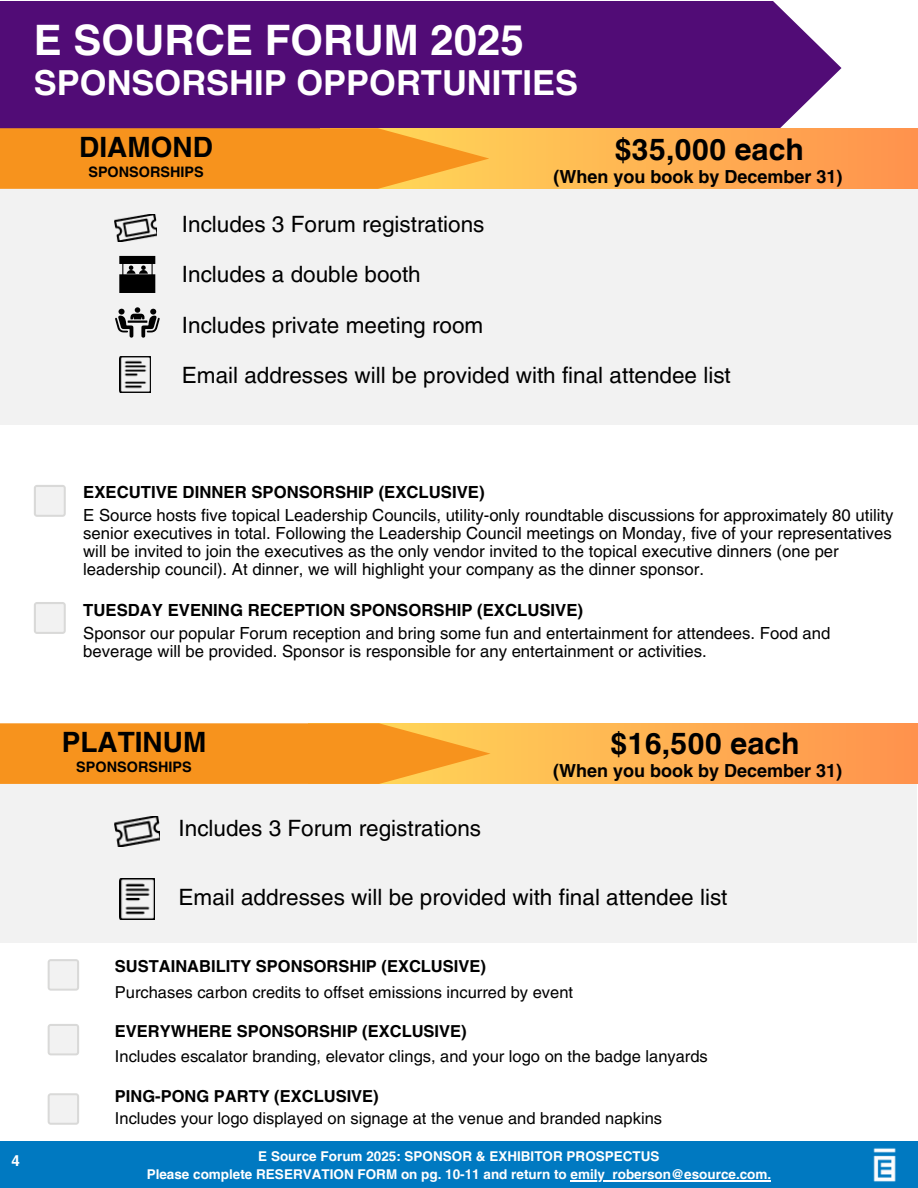
<style>
.page{position:relative;width:918px;height:1188px;background:#fff}
.page>*{position:absolute;margin:0;border:0;box-sizing:border-box;transform-origin:0 0}
.t1{font:700 42px "Helvetica LT Pro";color:#fff}
.t2{font:700 34.5px "Helvetica LT Pro";color:#fff}
.t3{font:700 30px "Helvetica World";color:#000}
.t4{font:700 28.05px "Helvetica LT Pro";color:#000}
.t5{font:22.5px "Helvetica LT Pro";color:#000}
.t6{font:700 18px "Helvetica LT Pro";color:#000}
.t7{font:16.8px/22.8px "Helvetica LT Pro";color:#000}
.t8{font:16.5px/25.8px "Helvetica LT Pro";color:#000}
.t9{font:700 16.5px "Helvetica LT Pro";color:#000}
.t10{font:700 15px "Helvetica LT Pro";color:#fff}
.t11{font:700 14.4px "Helvetica LT Pro";color:#000}
.t12{font:700 13.5px "Helvetica LT Pro";color:#fff}
.s1{font-weight:700}
</style>
<div class="page">
<div style="left:0;top:1142px;width:918px;height:46px;background:#0079c1"></div>
<img style="left:873px;top:1148px;width:23px;height:34px">
<div style="left:0;top:141px;width:918px;height:284px;background:#f2f2f2"></div>
<img style="left:120px;top:356px;width:30px;height:36px">
<svg style="left:115px;top:307px;width:45px;height:31px"></svg>
<img style="left:115px;top:215px;width:42px;height:27px">
<div style="left:0;top:1px;width:842px;height:127px;background:#510c76"></div>
<svg style="left:489px;top:128px;width:428px;height:61px"></svg>
<svg style="left:0;top:128px;width:489px;height:61px"></svg>
<div style="left:0;top:784px;width:917px;height:158px;background:#f2f2f2"></div>
<svg style="left:491px;top:723px;width:426px;height:61px"></svg>
<svg style="left:0;top:723px;width:491px;height:61px"></svg>
<img style="left:119px;top:879px;width:35px;height:40px">
<img style="left:114px;top:817px;width:45px;height:29px">
<svg style="left:48px;top:1024px;width:31px;height:31px"></svg>
<svg style="left:48px;top:1093px;width:31px;height:32px"></svg>
<svg style="left:48px;top:959px;width:31px;height:32px"></svg>
<svg style="left:34px;top:485px;width:32px;height:32px"></svg>
<svg style="left:34px;top:602px;width:32px;height:32px"></svg>
<svg style="left:119px;top:256px;width:36px;height:37px"></svg>
<hr style="left:571px;top:1180px;width:200px;height:1px;background:#fff">
<p class="t1" style="left:34px;top:25px;width:492px">E SOURCE FORUM 2025</p>
<p class="t2" style="left:34px;top:71px;width:546px">SPONSORSHIP OPPORTUNITIES</p>
<h6 class="t4" style="left:79px;top:137px;width:135px">DIAMOND</h6>
<h6 class="t11" style="left:88px;top:167px;width:117px">SPONSORSHIPS</h6>
<h3 class="t3" style="left:614px;top:125px;width:191px">$35,000 each</h3>
<p class="t6" style="left:553px;top:170px;width:291px">(When you book by December 31)</p>
<p class="t5" style="left:182px;top:216px;width:304px">Includes 3 Forum registrations</p>
<h5 class="t5" style="left:182px;top:266px;width:240px">Includes a double booth</h5>
<h2 class="t5" style="left:182px;top:316px;width:303px">Includes private meeting room</h2>
<h4 class="t5" style="left:182px;top:367px;width:550px">Email addresses will be provided with final attendee list</h4>
<p class="t10" style="left:11px;top:1155px;width:10px">4</p>
<p class="t7" style="left:83px;top:482px;width:812px"><span class="s1">EXECUTIVE DINNER SPONSORSHIP (EXCLUSIVE)<br></span>E Source hosts five topical Leadership Councils, utility-only roundtable discussions for approximately 80 utility</p>
<p class="t7" style="left:83px;top:525px;width:810px;line-height:18.3px">senior executives in total. Following the Leadership Council meetings on Monday, five of your representatives will be invited to join the executives as the only vendor invited to the topical executive dinners (one per leadership council). At dinner, we will highlight your company as the dinner sponsor.</p>
<h5 class="t7" style="left:83px;top:600px;width:749px"><span class="s1">TUESDAY EVENING RECEPTION SPONSORSHIP (EXCLUSIVE)<br></span>Sponsor our popular Forum reception and bring some fun and entertainment for attendees. Food and</h5>
<h5 class="t7" style="left:83px;top:641px;width:625px">beverage will be provided. Sponsor is responsible for any entertainment or activities.</h5>
<h4 class="t4" style="left:62px;top:732px;width:146px">PLATINUM</h4>
<h4 class="t11" style="left:76px;top:762px;width:117px">SPONSORSHIPS</h4>
<p class="t5" style="left:179px;top:820px;width:304px">Includes 3 Forum registrations</p>
<p class="t3" style="left:610px;top:719px;width:191px">$16,500 each</p>
<h3 class="t6" style="left:553px;top:764px;width:291px">(When you book by December 31)</h3>
<p class="t5" style="left:179px;top:889px;width:550px">Email addresses will be provided with final attendee list</p>
<p class="t8" style="left:115px;top:955px;width:460px"><span class="s1">SUSTAINABILITY SPONSORSHIP (EXCLUSIVE)<br></span>Purchases carbon credits to offset emissions incurred by event</p>
<h3 class="t8" style="left:115px;top:1019px;width:594px"><span class="s1">EVERYWHERE SPONSORSHIP (EXCLUSIVE)<br></span>Includes escalator branding, elevator clings, and your logo on the badge lanyards</h3>
<p class="t9" style="left:115px;top:1090px;width:265px">PING-PONG PARTY (EXCLUSIVE)</p>
<p class="t8" style="left:115px;top:1107px;width:549px">Includes your logo displayed on signage at the venue and branded napkins</p>
<p class="t12" style="left:258px;top:1152px;width:403px">E Source Forum 2025: SPONSOR &amp; EXHIBITOR PROSPECTUS</p>
<p class="t12" style="left:147px;top:1170px;width:626px">Please complete RESERVATION FORM on pg. 10-11 and return to emily_roberson@esource.com.</p>
</div>
